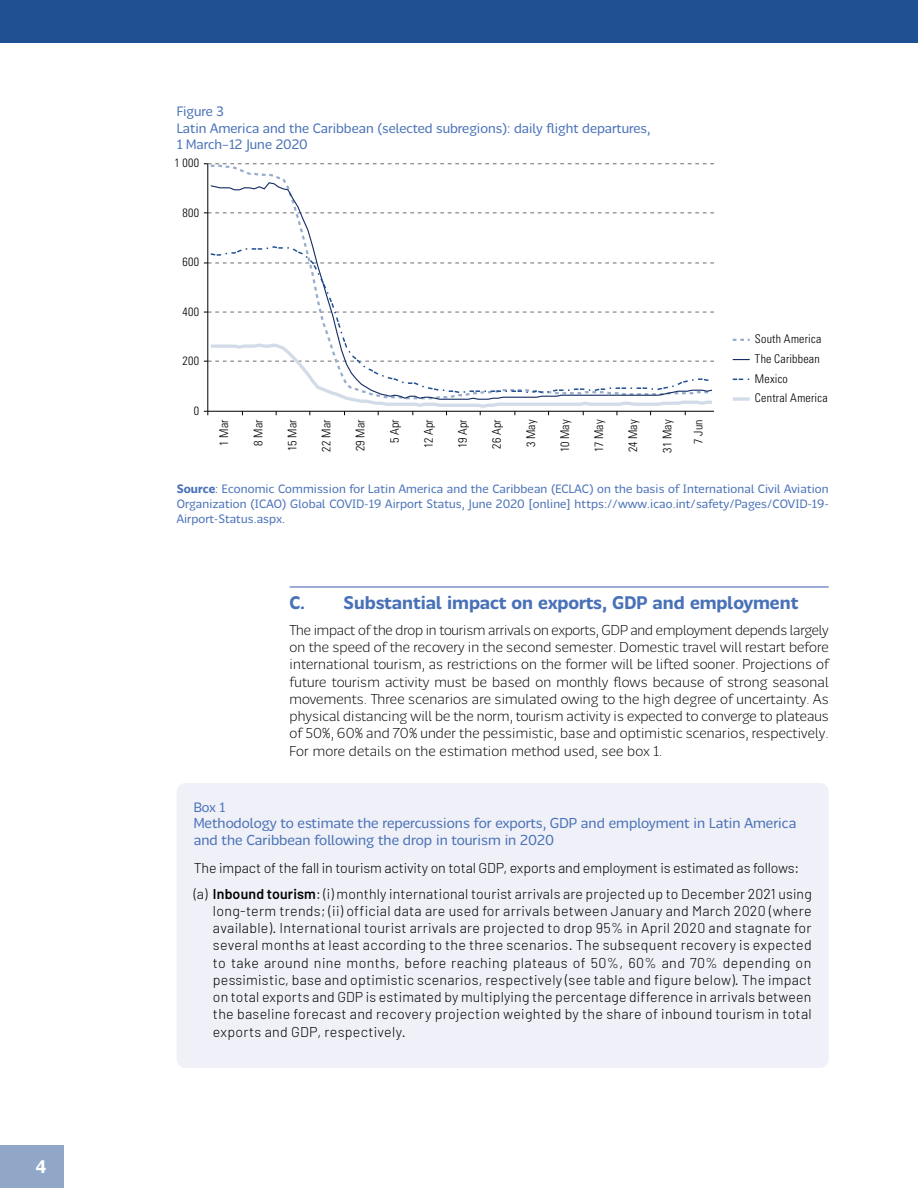
<style>
.page{position:relative;width:918px;height:1188px;background:#fff}
.page>*{position:absolute;margin:0;border:0;box-sizing:border-box;transform-origin:0 0}
.t1{font:700 18px "Chilena";color:#4971b8}
.t2{font:700 18px "Chilena";color:#fff}
.t3{font:300 14.25px/17.2px "Barlow";letter-spacing:.015em;color:#000;text-align:justify}
.t4{font:300 14.25px/17.2px "Chilena";letter-spacing:.01em;color:#000;text-align:justify}
.t5{font:300 14.25px/25.8px "Barlow";letter-spacing:-.01em;color:#000}
.t6{font:14.25px/16.5px "Chilena";color:#4971b8}
.t7{font:13.5px/16.5px "Chilena";color:#4971b8}
.t8{font:12px/15px "Chilena";letter-spacing:.01em;color:#4971b8;text-align:justify}
.t9{font:300 condensed 12px/19.6px "Univers LT Std";letter-spacing:.02em;color:#000}
.s1{font-weight:700}
.s2{font-weight:600}
</style>
<div class="page">
<div style="left:0;top:1145px;width:64px;height:43px;background:#90a7c8"></div>
<div style="left:0;top:0;width:918px;height:43px;background:#204f92"></div>
<hr style="left:207px;top:164px;width:1px;height:247px;background:#000">
<svg style="left:204px;top:163px;width:510px;height:2px"></svg>
<svg style="left:209px;top:164px;width:505px;height:50px"></svg>
<svg style="left:209px;top:182px;width:504px;height:63px"></svg>
<svg style="left:209px;top:245px;width:505px;height:97px"></svg>
<svg style="left:204px;top:342px;width:510px;height:73px"></svg>
<svg style="left:733px;top:339px;width:17px;height:2px"></svg>
<svg style="left:733px;top:359px;width:17px;height:1px"></svg>
<svg style="left:733px;top:379px;width:17px;height:1px"></svg>
<hr style="left:733px;top:397px;width:17px;height:4px;background:#dde4ee">
<hr style="left:290px;top:586px;width:539px;height:2px;background:#7b91c9">
<div style="left:177px;top:783px;width:652px;height:285px;background:#f0f1f8;border-radius:9px"></div>
<p class="t2" style="left:36px;top:1154px;width:12px">4</p>
<p class="t7" style="left:177px;top:103px;width:475px">Figure 3<br>Latin America and the Caribbean (selected subregions): daily flight departures,<br>1 March–12 June 2020</p>
<p class="t9" style="left:174px;top:153px;width:26px">1 000</p>
<p class="t9" style="left:182px;top:203px;width:18px">800</p>
<p class="t9" style="left:182px;top:252px;width:18px">600</p>
<p class="t9" style="left:182px;top:302px;width:18px">400</p>
<p class="t9" style="left:183px;top:351px;width:18px">200</p>
<p class="t9" style="left:194px;top:401px;width:7px">0</p>
<p class="t9" style="left:214px;top:446px;width:28px;rotate:-90deg">1 Mar</p>
<p class="t9" style="left:248px;top:446px;width:28px;rotate:-90deg">8 Mar</p>
<p class="t9" style="left:282px;top:451px;width:33px;rotate:-90deg">15 Mar</p>
<p class="t9" style="left:316px;top:452px;width:34px;rotate:-90deg">22 Mar</p>
<p class="t9" style="left:351px;top:451px;width:34px;rotate:-90deg">29 Mar</p>
<p class="t9" style="left:385px;top:443px;width:25px;rotate:-90deg">5 Apr</p>
<p class="t9" style="left:419px;top:448px;width:30px;rotate:-90deg">12 Apr</p>
<p class="t9" style="left:453px;top:448px;width:30px;rotate:-90deg">19 Apr</p>
<p class="t9" style="left:487px;top:449px;width:31px;rotate:-90deg">26 Apr</p>
<p class="t9" style="left:521px;top:447px;width:29px;rotate:-90deg">3 May</p>
<p class="t9" style="left:555px;top:452px;width:34px;rotate:-90deg">10 May</p>
<p class="t9" style="left:589px;top:452px;width:34px;rotate:-90deg">17 May</p>
<p class="t9" style="left:623px;top:452px;width:34px;rotate:-90deg">24 May</p>
<p class="t9" style="left:657px;top:453px;width:35px;rotate:-90deg">31 May</p>
<p class="t9" style="left:688px;top:444px;width:26px;rotate:-90deg">7 Jun</p>
<p class="t9" style="left:755px;top:329px;width:74px">South America<br>The Caribbean<br>Mexico<br>Central America</p>
<p class="t8" style="left:177px;top:481px;width:654px"><span class="s1">Source</span>: Economic Commission for Latin America and the Caribbean (ECLAC) on the basis of International Civil Aviation Organization (ICAO) Global COVID-19 Airport Status, June 2020 [online] https://www.icao.int/safety/Pages/COVID-19- Airport-Status.aspx.</p>
<p class="t1" style="left:290px;top:590px;width:510px">C. Substantial impact on exports, GDP and employment</p>
<p class="t4" style="left:290px;top:620px;width:541px">The impact of the drop in tourism arrivals on exports, GDP and employment depends largely on the speed of the recovery in the second semester. Domestic travel will restart before international tourism, as restrictions on the former will be lifted sooner. Projections of future tourism activity must be based on monthly flows because of strong seasonal movements. Three scenarios are simulated owing to the high degree of uncertainty. As physical distancing will be the norm, tourism activity is expected to converge to plateaus of 50%, 60% and 70% under the pessimistic, base and optimistic scenarios, respectively.<br>For more details on the estimation method used, see box 1.</p>
<p class="t7" style="left:194px;top:798px;width:33px">Box 1</p>
<p class="t6" style="left:194px;top:814px;width:604px">Methodology to estimate the repercussions for exports, GDP and employment in Latin America and the Caribbean following the drop in tourism in 2020</p>
<p class="t5" style="left:194px;top:854px;width:620px">The impact of the fall in tourism activity on total GDP, exports and employment is estimated as follows: (a) <span class="s2">Inbound tourism</span>: (i) monthly international tourist arrivals are projected up to December 2021 using</p>
<p class="t3" style="left:213px;top:902px;width:601px">long-term trends; (ii) official data are used for arrivals between January and March 2020 (where available). International tourist arrivals are projected to drop 95% in April 2020 and stagnate for several months at least according to the three scenarios. The subsequent recovery is expected to take around nine months, before reaching plateaus of 50%, 60% and 70% depending on pessimistic, base and optimistic scenarios, respectively (see table and figure below). The impact on total exports and GDP is estimated by multiplying the percentage difference in arrivals between the baseline forecast and recovery projection weighted by the share of inbound tourism in total exports and GDP, respectively.</p>
</div>
